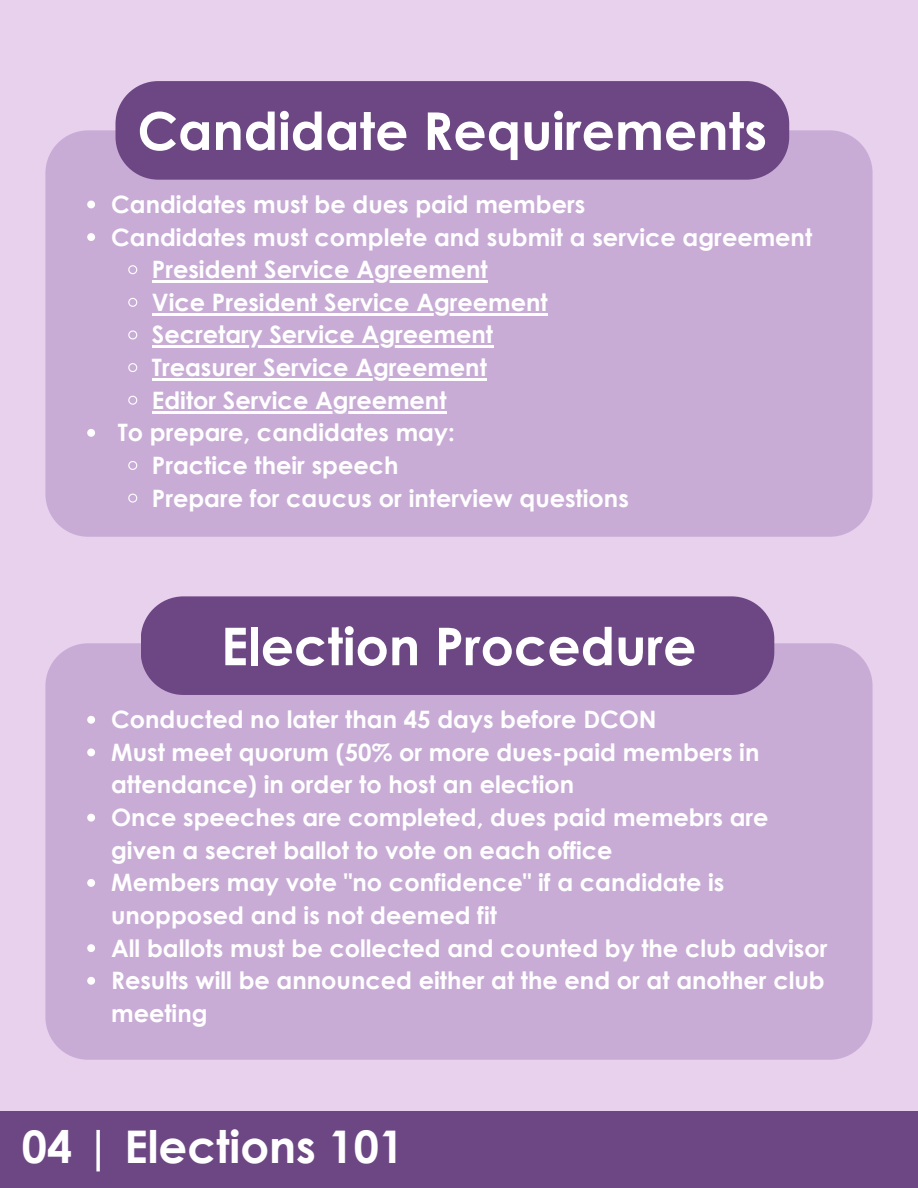
<style>
.page{position:relative;width:918px;height:1188px;background:#e7d1ed}
.page>*{position:absolute;margin:0;border:0;box-sizing:border-box;transform-origin:0 0}
.t1{font:700 52.05px "Century Gothic";color:#fff}
.t2{font:700 45px "Century Gothic";color:#fff}
.t3{font:700 24px/32.7px "Century Gothic";color:#fff}
</style>
<div class="page">
<div style="left:45px;top:130px;width:827px;height:407px;background:#c8acd6;border-radius:43px"></div>
<div style="left:115px;top:81px;width:674px;height:99px;background:#6d4784;border-radius:43px"></div>
<div style="left:45px;top:643px;width:827px;height:416px;background:#c8acd6;border-radius:43px"></div>
<div style="left:141px;top:596px;width:633px;height:99px;background:#6d4784;border-radius:43px"></div>
<svg style="left:87px;top:716px;width:8px;height:8px"></svg>
<svg style="left:87px;top:748px;width:8px;height:8px"></svg>
<svg style="left:87px;top:814px;width:8px;height:8px"></svg>
<svg style="left:87px;top:879px;width:8px;height:8px"></svg>
<svg style="left:87px;top:944px;width:8px;height:8px"></svg>
<svg style="left:87px;top:977px;width:8px;height:8px"></svg>
<div style="left:0;top:1112px;width:918px;height:76px;background:#6d4784"></div>
<svg style="left:87px;top:201px;width:8px;height:7px"></svg>
<svg style="left:87px;top:233px;width:8px;height:8px"></svg>
<svg style="left:128px;top:265px;width:10px;height:10px"></svg>
<hr style="left:152px;top:280px;width:336px;height:3px;background:#fff">
<svg style="left:128px;top:297px;width:10px;height:10px"></svg>
<hr style="left:152px;top:313px;width:396px;height:2px;background:#fff">
<svg style="left:128px;top:330px;width:10px;height:10px"></svg>
<hr style="left:152px;top:346px;width:341px;height:2px;background:#fff">
<svg style="left:128px;top:363px;width:10px;height:9px"></svg>
<hr style="left:152px;top:378px;width:335px;height:3px;background:#fff">
<svg style="left:128px;top:395px;width:10px;height:10px"></svg>
<hr style="left:152px;top:411px;width:295px;height:2px;background:#fff">
<svg style="left:87px;top:429px;width:8px;height:8px"></svg>
<svg style="left:128px;top:461px;width:10px;height:9px"></svg>
<svg style="left:128px;top:493px;width:10px;height:10px"></svg>
<p class="t1" style="left:137px;top:98px;width:631px">Candidate Requirements</p>
<p class="t3" style="left:111px;top:187px;width:476px">Candidates must be dues paid members</p>
<p class="t3" style="left:111px;top:220px;width:703px">Candidates must complete and submit a service agreement</p>
<p class="t3" style="left:152px;top:252px;width:337px">President Service Agreement</p>
<p class="t3" style="left:152px;top:285px;width:397px">Vice President Service Agreement</p>
<p class="t3" style="left:152px;top:318px;width:343px">Secretary Service Agreement</p>
<p class="t3" style="left:152px;top:350px;width:336px">Treasurer Service Agreement</p>
<p class="t3" style="left:152px;top:383px;width:296px">Editor Service Agreement</p>
<p class="t3" style="left:118px;top:416px;width:338px">To prepare, candidates may:</p>
<p class="t3" style="left:152px;top:448px;width:248px">Practice their speech</p>
<p class="t3" style="left:152px;top:481px;width:478px">Prepare for caucus or interview questions</p>
<p class="t1" style="left:221px;top:613px;width:477px">Election Procedure</p>
<p class="t3" style="left:111px;top:702px;width:547px">Conducted no later than 45 days before DCON</p>
<p class="t3" style="left:111px;top:735px;width:650px">Must meet quorum (50% or more dues-paid members in attendance) in order to host an election</p>
<p class="t3" style="left:111px;top:800px;width:659px">Once speeches are completed, dues paid memebrs are given a secret ballot to vote on each office</p>
<p class="t3" style="left:111px;top:866px;width:615px">Members may vote "no confidence" if a candidate is unopposed and is not deemed fit</p>
<p class="t3" style="left:111px;top:931px;width:718px">All ballots must be collected and counted by the club advisor</p>
<p class="t3" style="left:111px;top:963px;width:715px">Results will be announced either at the end or at another club meeting</p>
<p class="t2" style="left:22px;top:1118px;width:384px">04 | Elections 101</p>
</div>
